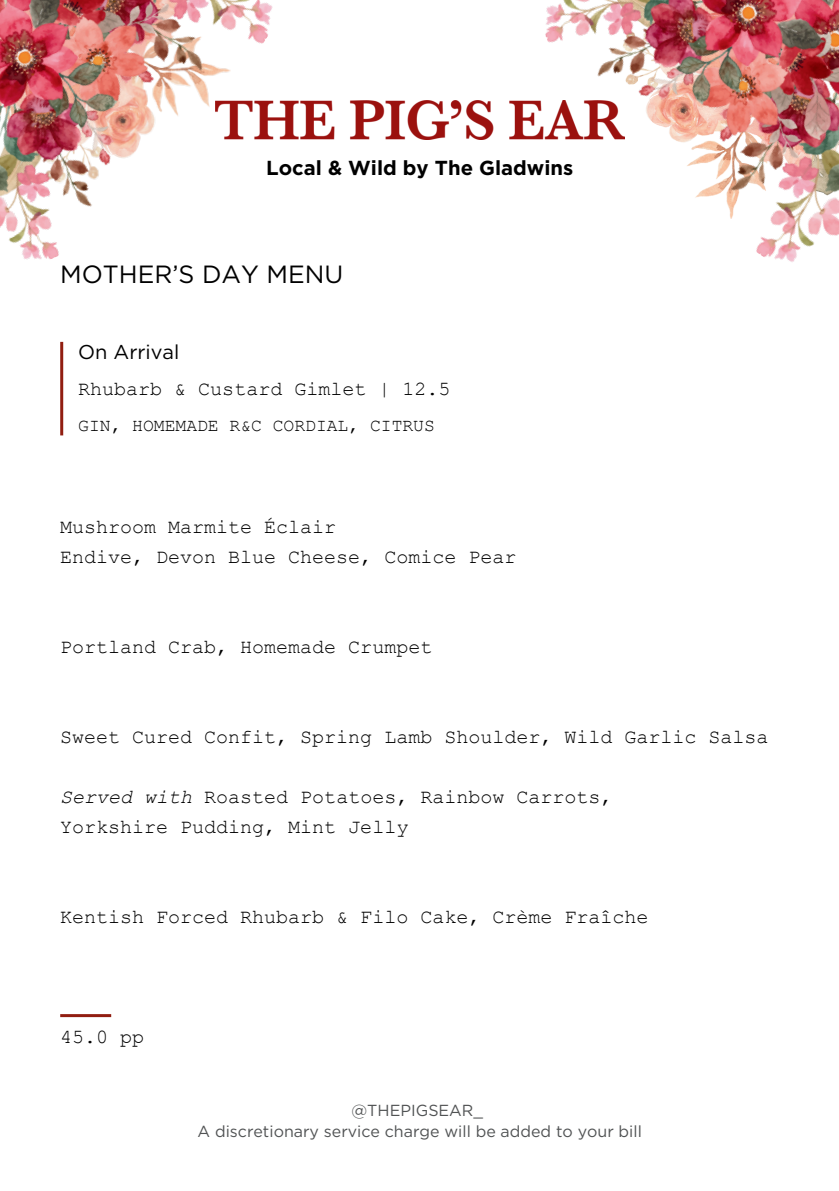
<style>
.page{position:relative;width:839px;height:1191px;background:#fff}
.page>*{position:absolute;margin:0;border:0;box-sizing:border-box;transform-origin:0 0}
.t1{font:24.8px "Gotham";color:#000}
.t2{font:700 20.2px "Gotham";color:#000}
.t3{font:20px/30px "Courier New";color:#000}
.t4{font:20px "Gotham";color:#000}
.t5{font:18px "Courier New";color:#000}
.t6{font:16px/21.4px "Gotham";color:#515354;text-align:center}
.s1{font-style:italic}
</style>
<div class="page">
<hr style="left:60px;top:1014px;width:51px;height:3px;background:#911e11">
<img style="left:310px;top:101px;width:208px;height:39px">
<img style="left:756px;top:229px;width:82px;height:33px">
<img style="left:518px;top:0;width:320px;height:229px">
<img style="left:243px;top:0;width:67px;height:140px">
<img style="left:0;top:0;width:243px;height:259px">
<hr style="left:60px;top:342px;width:3px;height:93px;background:#911e11">
<p class="t2" style="left:266px;top:154px;width:308px">Local &amp; Wild by The Gladwins</p>
<p class="t1" style="left:60px;top:258px;width:284px">MOTHER’S DAY MENU</p>
<p class="t4" style="left:78px;top:339px;width:103px">On Arrival</p>
<p class="t3" style="left:78px;top:373px;width:373px">Rhubarb &amp; Custard Gimlet | 12.5</p>
<p class="t5" style="left:78px;top:414px;width:358px">GIN, HOMEMADE R&amp;C CORDIAL, CITRUS</p>
<p class="t3" style="left:60px;top:511px;width:457px">Mushroom Marmite Éclair<br>Endive, Devon Blue Cheese, Comice Pear</p>
<p class="t3" style="left:60px;top:631px;width:373px">Portland Crab, Homemade Crumpet</p>
<p class="t3" style="left:60px;top:721px;width:709px">Sweet Cured Confit, Spring Lamb Shoulder, Wild Garlic Salsa</p>
<p class="t3" style="left:60px;top:781px;width:553px"><span class="s1">Served with</span> Roasted Potatoes, Rainbow Carrots,<br>Yorkshire Pudding, Mint Jelly</p>
<p class="t3" style="left:60px;top:901px;width:589px">Kentish Forced Rhubarb &amp; Filo Cake, Crème Fraîche</p>
<p class="t3" style="left:60px;top:1021px;width:85px">45.0 pp</p>
<p class="t6" style="left:198px;top:1099px;width:446px">@THEPIGSEAR_<br>A discretionary service charge will be added to your bill</p>
</div>
